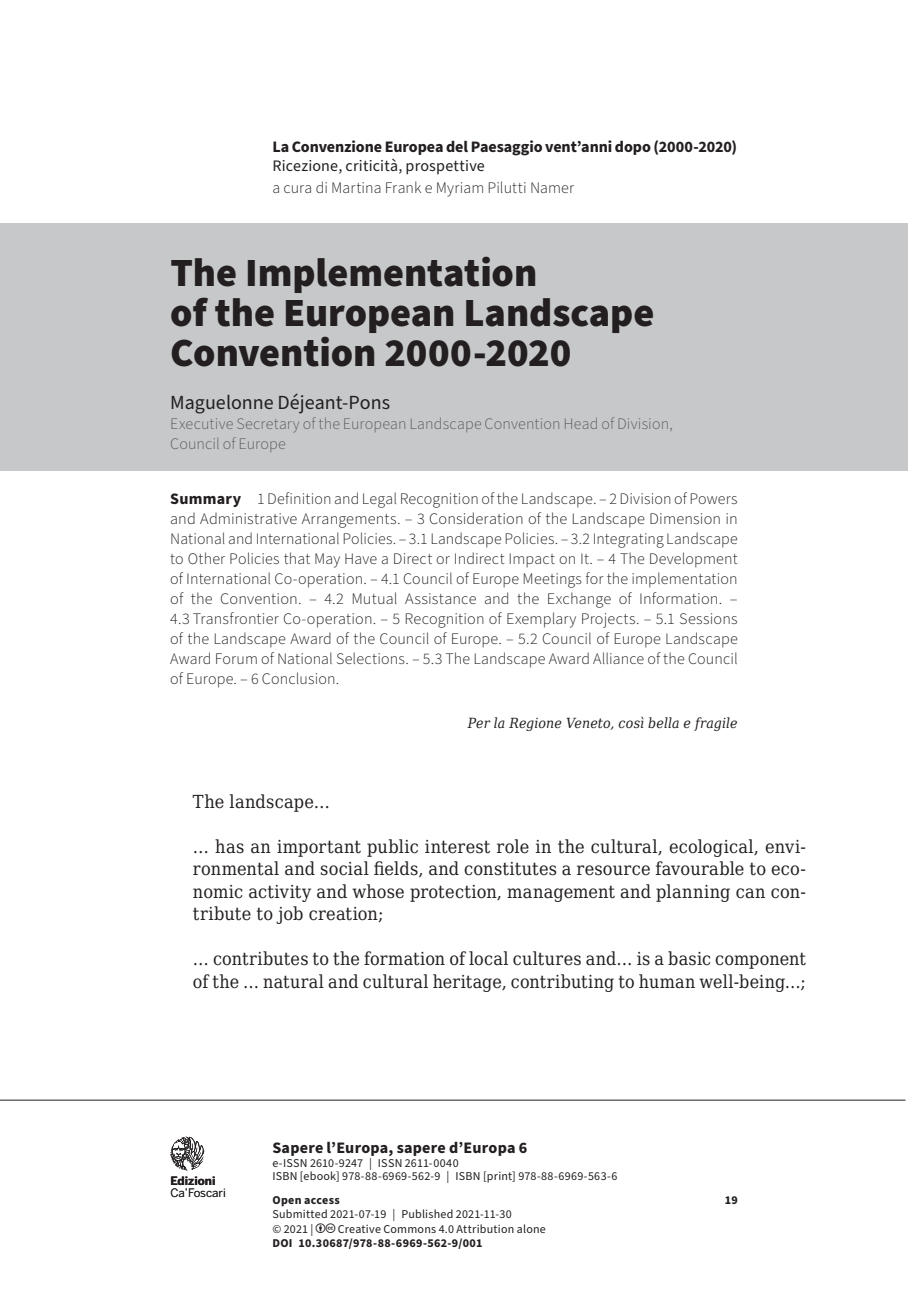
<style>
.page{position:relative;width:908px;height:1304px;background:#fff}
.page>*{position:absolute;margin:0;border:0;box-sizing:border-box;transform-origin:0 0}
.t1{font:900 40px/40px "Source Sans Pro";color:#231f20}
.t2{font:20px "Source Sans Pro";color:#231f20}
.t3{font:18px/22.4px "DejaVu Serif Condensed";letter-spacing:.01em;color:#231f20;text-align:justify}
.t4{font:300 16px/20px "Source Sans Pro";letter-spacing:.005em;color:#231f20;text-align:justify}
.t5{font:300 16px/20px "Source Sans Pro";letter-spacing:.01em;color:#57585a}
.t6{font:700 16px "Source Sans Pro";letter-spacing:-.005em;color:#231f20}
.t7{font:16px "Source Sans Pro";letter-spacing:.01em;color:#231f20}
.t8{font:700 16px "Source Sans Pro";letter-spacing:.015em;color:#231f20}
.t9{font:italic 14px "DejaVu Serif Condensed";letter-spacing:.005em;color:#231f20}
.t10{font:12px/12.4px "Source Sans Pro";letter-spacing:.02em;color:#231f20}
.t11{font:700 12px "Source Sans Pro";letter-spacing:.025em;color:#231f20}
.t12{font:11.6px "Benton Sans";letter-spacing:-.01em;color:#231f20}
.t13{font:700 11.6px "Benton Sans";color:#231f20}
.s1{font-weight:700}
</style>
<div class="page">
<hr style="left:0;top:1100px;width:905px;height:1px;background:#231f20">
<svg style="left:170px;top:1137px;width:34px;height:33px"></svg>
<div style="left:0;top:223px;width:907px;height:248px;background:#c7c8ca"></div>
<p class="t6" style="left:272px;top:136px;width:466px">La Convenzione Europea del Paesaggio vent’anni dopo (2000-2020)</p>
<p class="t7" style="left:272px;top:155px;width:214px">Ricezione, criticità, prospettive</p>
<p class="t4" style="left:272px;top:178px;width:303px">a cura di Martina Frank e Myriam Pilutti Namer</p>
<h1 class="t1" style="left:170px;top:254px;width:485px">The Implementation<br>of the European Landscape<br>Convention 2000-2020</h1>
<p class="t2" style="left:170px;top:389px;width:221px">Maguelonne Déjeant-Pons</p>
<p class="t5" style="left:170px;top:414px;width:504px">Executive Secretary of the European Landscape Convention Head of Division,<br>Council of Europe</p>
<p class="t4" style="left:170px;top:489px;width:569px"><span class="s1">Summary</span> 1 Definition and Legal Recognition of the Landscape. – 2 Division of Powers and Administrative Arrangements. – 3 Consideration of the Landscape Dimension in National and International Policies. – 3.1 Landscape Policies. – 3.2 Integrating Landscape to Other Policies that May Have a Direct or Indirect Impact on It. – 4 The Development of International Co-operation. – 4.1 Council of Europe Meetings for the implementation of the Convention. – 4.2 Mutual Assistance and the Exchange of Information. – 4.3 Transfrontier Co-operation. – 5 Recognition of Exemplary Projects. – 5.1 Sessions of the Landscape Award of the Council of Europe. – 5.2 Council of Europe Landscape Award Forum of National Selections. – 5.3 The Landscape Award Alliance of the Council of Europe. – 6 Conclusion.</p>
<p class="t9" style="left:468px;top:712px;width:271px">Per la Regione Veneto, così bella e fragile</p>
<p class="t3" style="left:193px;top:790px;width:138px">The landscape…</p>
<p class="t3" style="left:193px;top:835px;width:614px">… has an important public interest role in the cultural, ecological, envi&shy;ronmental and social fields, and constitutes a resource favourable to eco&shy;nomic activity and whose protection, management and planning can con&shy;tribute to job creation;</p>
<p class="t3" style="left:193px;top:947px;width:614px">… contributes to the formation of local cultures and… is a basic component of the … natural and cultural heritage, contributing to human well-being…;</p>
<p class="t13" style="left:170px;top:1174px;width:47px">Edizioni</p>
<p class="t12" style="left:170px;top:1186px;width:57px">Ca’Foscari</p>
<p class="t8" style="left:272px;top:1137px;width:256px">Sapere l’Europa, sapere d’Europa 6</p>
<p class="t10" style="left:272px;top:1157px;width:346px">e-ISSN 2610-9247 | ISSN 2611-0040<br>ISBN [ebook] 978-88-6969-562-9 | ISBN [print] 978-88-6969-563-6</p>
<p class="t11" style="left:272px;top:1192px;width:69px">Open access</p>
<p class="t11" style="left:724px;top:1192px;width:15px">19</p>
<p class="t10" style="left:272px;top:1208px;width:241px;line-height:14.2px">Submitted 2021-07-19 | Published 2021-11-30 © 2021 |</p>
<p class="t10" style="left:337px;top:1223px;width:209px">Creative Commons 4.0 Attribution alone</p>
<p class="t11" style="left:272px;top:1235px;width:211px">DOI 10.30687/978-88-6969-562-9/001</p>
</div>
